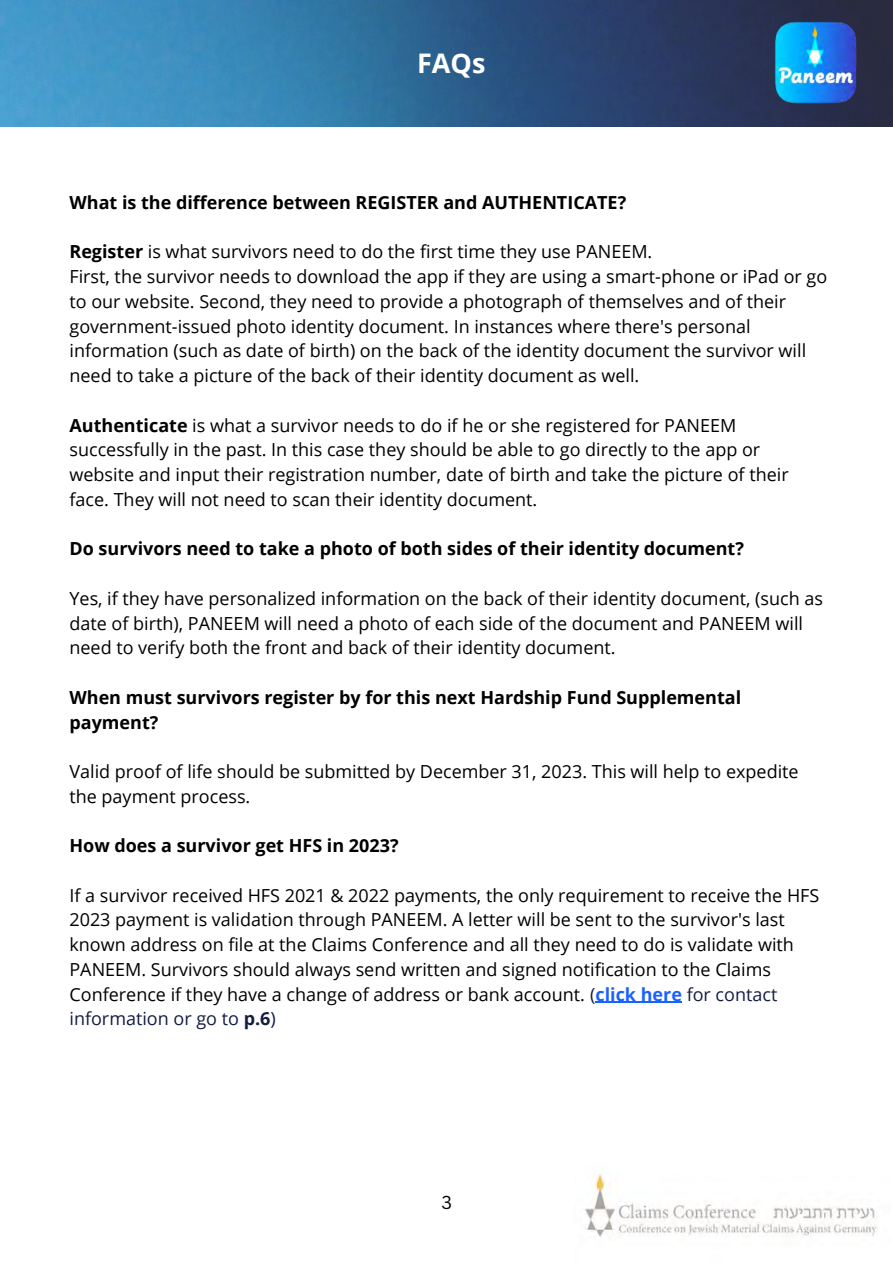
<style>
.page{position:relative;width:893px;height:1264px;background:#fff}
.page>*{position:absolute;margin:0;border:0;box-sizing:border-box;transform-origin:0 0}
.t1{font:700 27px "Open Sans";color:#fff}
.t2{font:18.15px "Canva Sans";color:#000}
.t3{font:18px/24.8px "Open Sans";color:#000}
.t4{font:700 18px/24.8px "Open Sans";color:#000}
.s1{font-weight:700}
.s2{color:#131d44}
.s3{font-weight:700;color:#1a62ff}
.s4{font-weight:700;color:#131d44}
</style>
<div class="page">
<img style="left:0;top:0;width:892px;height:127px">
<img style="left:769px;top:17px;width:92px;height:93px">
<img style="left:585px;top:1171px;width:292px;height:66px">
<hr style="left:595px;top:1001px;width:87px;height:1px;background:#1a62ff">
<h1 class="t1" style="left:417px;top:44px;width:70px">FAQs</h1>
<p class="t4" style="left:69px;top:189px;width:558px">What is the difference between REGISTER and AUTHENTICATE?</p>
<p class="t3" style="left:69px;top:239px;width:759px"><span class="s1">Register</span> is what survivors need to do the first time they use PANEEM.<br>First, the survivor needs to download the app if they are using a smart-phone or iPad or go to our website. Second, they need to provide a photograph of themselves and of their government-issued photo identity document. In instances where there's personal information (such as date of birth) on the back of the identity document the survivor will need to take a picture of the back of their identity document as well.</p>
<p class="t3" style="left:69px;top:412px;width:720px"><span class="s1">Authenticate</span> is what a survivor needs to do if he or she registered for PANEEM successfully in the past. In this case they should be able to go directly to the app or website and input their registration number, date of birth and take the picture of their face. They will not need to scan their identity document.</p>
<p class="t4" style="left:69px;top:536px;width:676px">Do survivors need to take a photo of both sides of their identity document?</p>
<p class="t3" style="left:69px;top:585px;width:755px">Yes, if they have personalized information on the back of their identity document, (such as date of birth), PANEEM will need a photo of each side of the document and PANEEM will need to verify both the front and back of their identity document.</p>
<p class="t4" style="left:69px;top:684px;width:673px">When must survivors register by for this next Hardship Fund Supplemental payment?</p>
<p class="t3" style="left:69px;top:758px;width:730px">Valid proof of life should be submitted by December 31, 2023. This will help to expedite the payment process.</p>
<p class="t4" style="left:69px;top:832px;width:330px">How does a survivor get HFS in 2023?</p>
<p class="t3" style="left:69px;top:882px;width:751px">If a survivor received HFS 2021 &amp; 2022 payments, the only requirement to receive the HFS 2023 payment is validation through PANEEM. A letter will be sent to the survivor's last known address on file at the Claims Conference and all they need to do is validate with PANEEM. Survivors should always send written and signed notification to the Claims Conference if they have a change of address or bank account. <span class="s2">(</span><span class="s3">click here</span> <span class="s2">for contact information or go to</span> <span class="s4">p.6</span><span class="s2">)</span></p>
<p class="t2" style="left:441px;top:1189px;width:12px">3</p>
</div>
